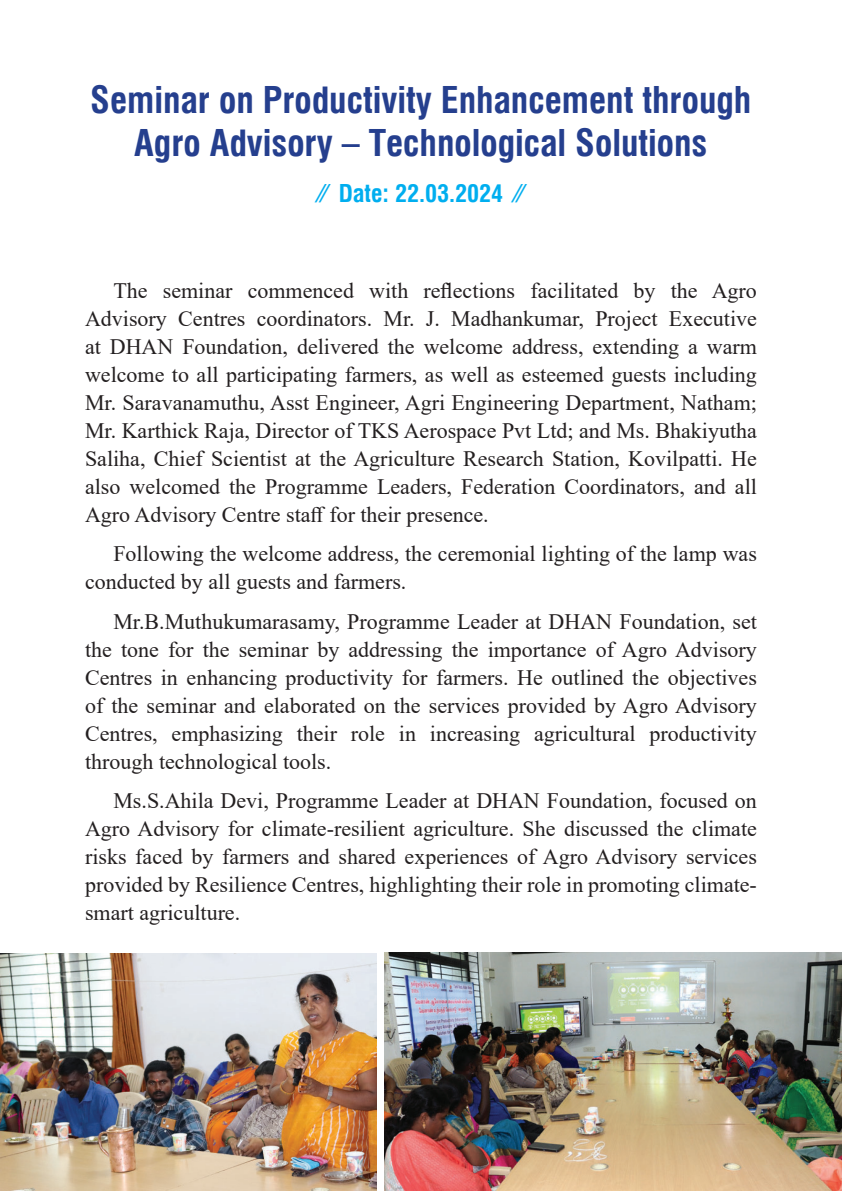
<style>
.page{position:relative;width:842px;height:1191px;background:#fff}
.page>*{position:absolute;margin:0;border:0;box-sizing:border-box;transform-origin:0 0}
.t1{font:36px/43.2px "Corporate Condensed Bold SWFTE";color:#253f8e;text-align:center}
.t2{font:24px "Corporate Condensed Bold SWFTE";color:#00aeef}
.t3{font:22px/28px "Times New Roman";color:#231f20;text-align:justify}
</style>
<div class="page">
<img style="left:384px;top:952px;width:457px;height:238px">
<img style="left:0;top:953px;width:376px;height:237px">
<h1 class="t1" style="left:90px;top:78px;width:662px">Seminar on Productivity Enhancement through<br>Agro Advisory – Technological Solutions</h1>
<p class="t2" style="left:319px;top:178px;width:206px">// Date: 22.03.2024 //</p>
<p class="t3" style="left:85px;top:276px;width:673px;text-indent:28px">The seminar commenced with reflections facilitated by the Agro Advisory Centres coordinators. Mr. J. Madhankumar, Project Executive at DHAN Foundation, delivered the welcome address, extending a warm welcome to all participating farmers, as well as esteemed guests including Mr. Saravanamuthu, Asst Engineer, Agri Engineering Department, Natham; Mr. Karthick Raja, Director of TKS Aerospace Pvt Ltd; and Ms. Bhakiyutha Saliha, Chief Scientist at the Agriculture Research Station, Kovilpatti. He also welcomed the Programme Leaders, Federation Coordinators, and all Agro Advisory Centre staff for their presence.</p>
<p class="t3" style="left:85px;top:539px;width:673px;text-indent:28px">Following the welcome address, the ceremonial lighting of the lamp was conducted by all guests and farmers.</p>
<p class="t3" style="left:85px;top:606px;width:673px;text-indent:28px">Mr.B.Muthukumarasamy, Programme Leader at DHAN Foundation, set the tone for the seminar by addressing the importance of Agro Advisory Centres in enhancing productivity for farmers. He outlined the objectives of the seminar and elaborated on the services provided by Agro Advisory Centres, emphasizing their role in increasing agricultural productivity through technological tools.</p>
<p class="t3" style="left:85px;top:786px;width:673px;text-indent:28px">Ms.S.Ahila Devi, Programme Leader at DHAN Foundation, focused on Agro Advisory for climate-resilient agriculture. She discussed the climate risks faced by farmers and shared experiences of Agro Advisory services provided by Resilience Centres, highlighting their role in promoting climate&shy;smart agriculture.</p>
</div>
